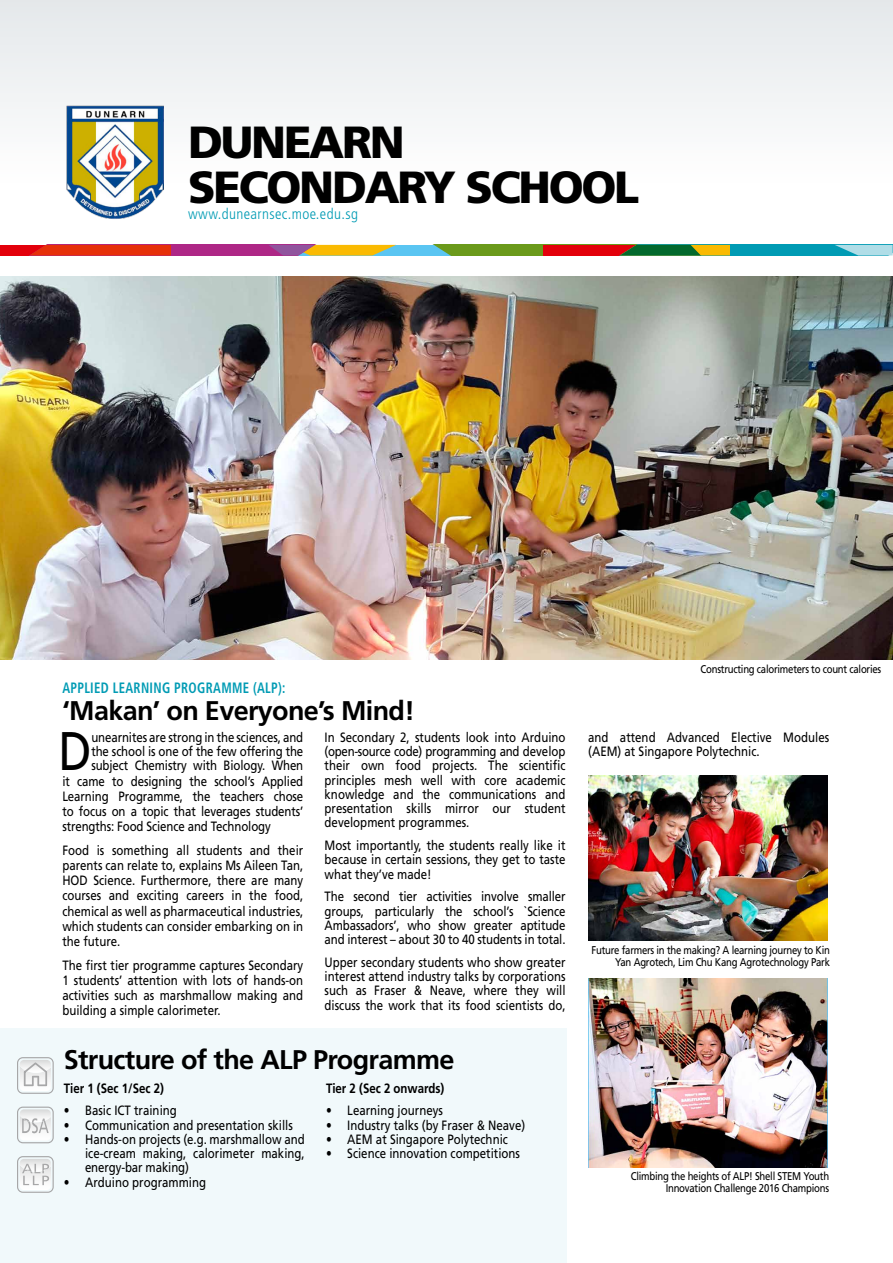
<style>
.page{position:relative;width:893px;height:1263px;background:#fff}
.page>*{position:absolute;margin:0;border:0;box-sizing:border-box;transform-origin:0 0}
.t1{font:54.3px "Frutiger";color:#000;scale:.85 1}
.t2{font:900 45px/45px "Frutiger";letter-spacing:-.05em;color:#000}
.t3{font:700 27px "Frutiger";letter-spacing:-.025em;color:#000}
.t4{font:700 condensed 15px "Frutiger";letter-spacing:.025em;color:#009bb4;scale:.85 1}
.t5{font:300 condensed 15px "Frutiger";letter-spacing:.025em;color:#009bb4}
.t6{font:13.5px/14.2px "Frutiger";color:#000;text-align:justify;scale:.85 1}
.t7{font:700 13.5px "Frutiger";color:#000;scale:.85 1}
.t8{font:11.25px/12px "Frutiger";letter-spacing:-.025em;color:#000;text-align:right;scale:.85 1}
</style>
<div class="page">
<div style="left:0;top:0;width:893px;height:255px;background:linear-gradient(to bottom,#e8ebee,#fff)"></div>
<svg style="left:0;top:245px;width:893px;height:10px"></svg>
<div style="left:0;top:1028px;width:567px;height:235px;background:#f1f9fb"></div>
<img style="left:0;top:276px;width:893px;height:384px">
<img style="left:589px;top:979px;width:238px;height:188px">
<img style="left:588px;top:775px;width:239px;height:166px">
<img style="left:66px;top:105px;width:97px;height:115px">
<svg style="left:17px;top:1057px;width:37px;height:37px"></svg>
<svg style="left:17px;top:1156px;width:37px;height:37px"></svg>
<svg style="left:17px;top:1106px;width:37px;height:37px"></svg>
<h2 class="t2" style="left:188px;top:119px;width:452px">DUNEARN<br>SECONDARY SCHOOL</h2>
<p class="t5" style="left:188px;top:206px;width:171px">www.dunearnsec.moe.edu.sg</p>
<p class="t4" style="left:62px;top:679px;width:264px">APPLIED LEARNING PROGRAMME (ALP):</p>
<h3 class="t3" style="left:62px;top:695px;width:354px">‘Makan’ on Everyone’s Mind!</h3>
<p class="t8" style="left:701px;top:663px;width:214px">Constructing calorimeters to count calories</p>
<h1 class="t1" style="left:59px;top:720px;width:41px">D</h1>
<p class="t6" style="left:91px;top:730px;width:251px">unearnites are strong in the sciences, and</p>
<p class="t6" style="left:91px;top:744px;width:251px">the school is one of the few offering the</p>
<p class="t6" style="left:91px;top:758px;width:251px">subject Chemistry with Biology. When</p>
<p class="t6" style="left:62px;top:774px;width:285px">it came to designing the school’s Applied</p>
<p class="t6" style="left:62px;top:789px;width:285px">Learning Programme, the teachers chose</p>
<p class="t6" style="left:62px;top:804px;width:285px">to focus on a topic that leverages students’</p>
<p class="t6" style="left:62px;top:819px;width:247px">strengths: Food Science and Technology</p>
<p class="t6" style="left:62px;top:842px;width:285px;line-height:15.1px">Food is something all students and their parents can relate to, explains Ms Aileen Tan, HOD Science. Furthermore, there are many courses and exciting careers in the food, chemical as well as pharmaceutical industries, which students can consider embarking on in the future.</p>
<p class="t6" style="left:62px;top:957px;width:285px;line-height:15.1px">The first tier programme captures Secondary 1 students’ attention with lots of hands-on activities such as marshmallow making and building a simple calorimeter.</p>
<p class="t6" style="left:325px;top:730px;width:285px">In Secondary 2, students look into Arduino (open-source code) programming and develop their own food projects. The scientific principles mesh well with core academic knowledge and the communications and presentation skills mirror our student development programmes.</p>
<p class="t6" style="left:325px;top:838px;width:285px">Most importantly, the students really like it because in certain sessions, they get to taste what they’ve made!</p>
<p class="t6" style="left:325px;top:889px;width:285px">The second tier activities involve smaller groups, particularly the school’s `Science Ambassadors’, who show greater aptitude and interest – about 30 to 40 students in total.</p>
<p class="t6" style="left:325px;top:955px;width:285px">Upper secondary students who show greater interest attend industry talks by corporations such as Fraser &amp; Neave, where they will discuss the work that its food scientists do,</p>
<h3 class="t3" style="left:64px;top:1043px;width:392px">Structure of the ALP Programme</h3>
<p class="t7" style="left:64px;top:1080px;width:119px">Tier 1 (Sec 1/Sec 2)</p>
<p class="t6" style="left:64px;top:1103px;width:135px">• Basic ICT training</p>
<p class="t6" style="left:64px;top:1118px;width:271px">• Communication and presentation skills</p>
<p class="t6" style="left:85px;top:1132px;width:260px;text-indent:-21px">• Hands-on projects (e.g. marshmallow and ice-cream making, calorimeter making, energy-bar making)</p>
<p class="t6" style="left:64px;top:1175px;width:169px">• Arduino programming</p>
<p class="t7" style="left:326px;top:1080px;width:141px">Tier 2 (Sec 2 onwards)</p>
<p class="t6" style="left:326px;top:1103px;width:139px">• Learning journeys</p>
<p class="t6" style="left:326px;top:1118px;width:236px">• Industry talks (by Fraser &amp; Neave)</p>
<p class="t6" style="left:326px;top:1132px;width:216px">• AEM at Singapore Polytechnic</p>
<p class="t6" style="left:326px;top:1146px;width:230px">• Science innovation competitions</p>
<p class="t6" style="left:588px;top:730px;width:285px">and attend Advanced Elective Modules (AEM) at Singapore Polytechnic.</p>
<p class="t8" style="left:592px;top:944px;width:282px">Future farmers in the making? A learning journey to Kin<br>Yan Agrotech, Lim Chu Kang Agrotechnology Park</p>
<p class="t8" style="left:631px;top:1170px;width:235px">Climbing the heights of ALP! Shell STEM Youth<br>Innovation Challenge 2016 Champions</p>
</div>
